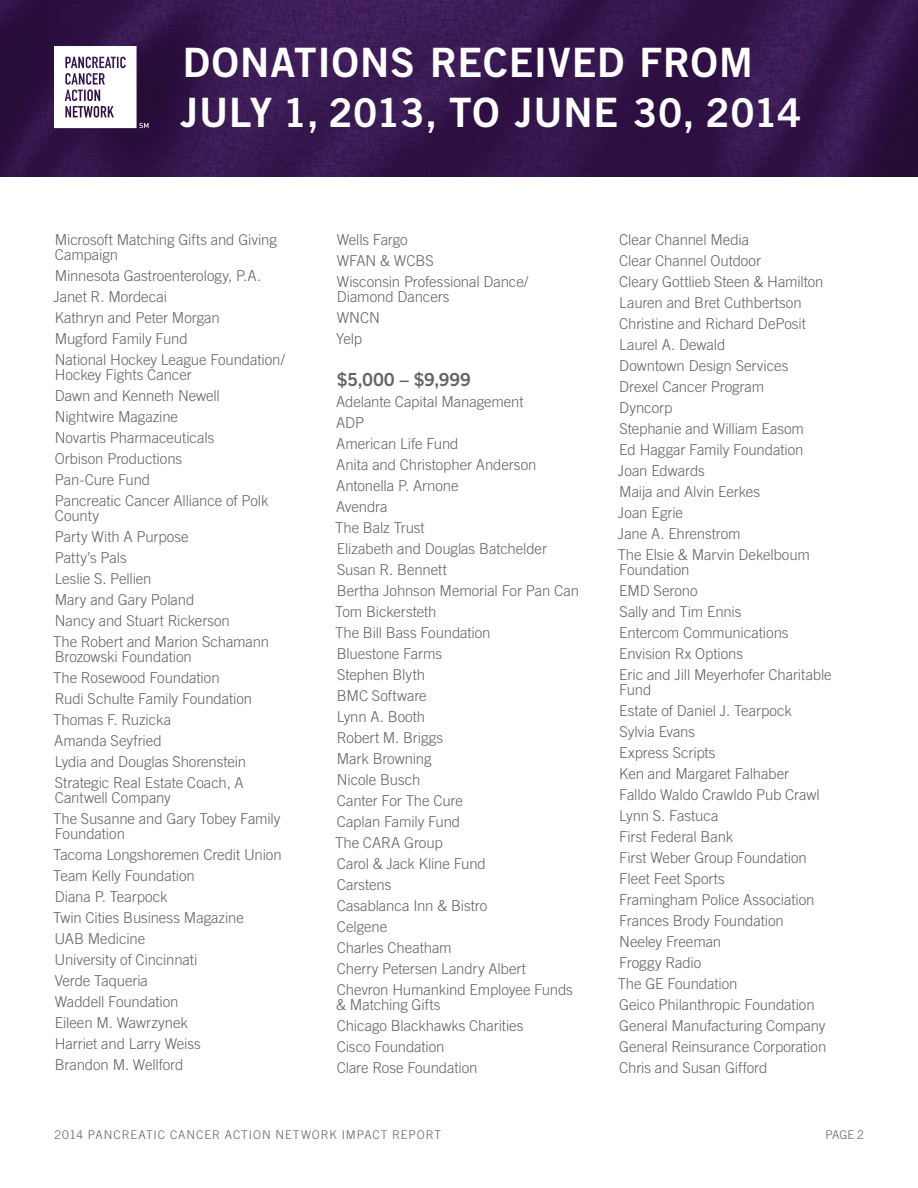
<style>
.page{position:relative;width:918px;height:1188px;background:#fff}
.page>*{position:absolute;margin:0;border:0;box-sizing:border-box;transform-origin:0 0}
.t1{font:40.5px "Trade Gothic LT Std Bd 2";letter-spacing:.02em;color:#fff}
.t2{font:39.75px "Trade Gothic LT Std Bd 2";color:#fff}
.t3{font:18px "Trade Gothic LT Std Bd 2";letter-spacing:-.015em;color:#616466}
.t4{font:300 15px/21px "Trade Gothic LT Std";letter-spacing:-.005em;color:#616466}
.t5{font:300 12px "Trade Gothic LT Std";letter-spacing:.075em;color:#616466}
.s1{font-size:40.5px}
</style>
<div class="page">
<img style="left:0;top:0;width:918px;height:177px">
<svg style="left:54px;top:46px;width:94px;height:82px"></svg>
<h1 class="t1" style="left:183px;top:38px;width:572px">DONATIONS RECEIVED FROM</h1>
<h2 class="t2" style="left:181px;top:88px;width:622px"><span class="s1">JULY</span> 1, 2013, <span class="s1">TO JUNE</span> 30, 2014</h2>
<p class="t4" style="left:55px;top:232px;width:224px;line-height:15px">Microsoft Matching Gifts and Giving<br>Campaign</p>
<p class="t4" style="left:53px;top:265px;width:233px">Minnesota Gastroenterology, P.A.<br>Janet R. Mordecai<br>Kathryn and Peter Morgan<br>Mugford Family Fund<br>National Hockey League Foundation/</p>
<p class="t4" style="left:55px;top:364px;width:215px">Hockey Fights Cancer<br>Dawn and Kenneth Newell<br>Nightwire Magazine<br>Novartis Pharmaceuticals<br>Orbison Productions<br>Pan-Cure Fund<br>Pancreatic Cancer Alliance of Polk</p>
<p class="t4" style="left:53px;top:505px;width:218px">County<br>Party With A Purpose<br>Patty’s Pals<br>Leslie S. Pellien<br>Mary and Gary Poland<br>Nancy and Stuart Rickerson<br>The Robert and Marion Schamann</p>
<p class="t4" style="left:53px;top:646px;width:201px">Brozowski Foundation<br>The Rosewood Foundation<br>Rudi Schulte Family Foundation<br>Thomas F. Ruzicka<br>Amanda Seyfried<br>Lydia and Douglas Shorenstein<br>Strategic Real Estate Coach, A</p>
<p class="t4" style="left:53px;top:787px;width:229px">Cantwell Company<br>The Susanne and Gary Tobey Family</p>
<p class="t4" style="left:53px;top:823px;width:230px">Foundation<br>Tacoma Longshoremen Credit Union<br>Team Kelly Foundation<br>Diana P. Tearpock<br>Twin Cities Business Magazine<br>UAB Medicine<br>University of Cincinnati<br>Verde Taqueria<br>Waddell Foundation<br>Eileen M. Wawrzynek<br>Harriet and Larry Weiss<br>Brandon M. Wellford</p>
<p class="t4" style="left:337px;top:229px;width:193px">Wells Fargo<br>WFAN &amp; WCBS<br>Wisconsin Professional Dance/</p>
<p class="t4" style="left:336px;top:286px;width:115px">Diamond Dancers<br>WNCN<br>Yelp</p>
<p class="t3" style="left:337px;top:368px;width:136px">$5,000 – $9,999</p>
<p class="t4" style="left:335px;top:391px;width:245px">Adelante Capital Management<br>ADP<br>American Life Fund<br>Anita and Christopher Anderson<br>Antonella P. Arnone<br>Avendra<br>The Balz Trust<br>Elizabeth and Douglas Batchelder<br>Susan R. Bennett<br>Bertha Johnson Memorial For Pan Can<br>Tom Bickersteth<br>The Bill Bass Foundation<br>Bluestone Farms<br>Stephen Blyth<br>BMC Software<br>Lynn A. Booth<br>Robert M. Briggs<br>Mark Browning<br>Nicole Busch<br>Canter For The Cure<br>Caplan Family Fund<br>The CARA Group<br>Carol &amp; Jack Kline Fund<br>Carstens<br>Casablanca Inn &amp; Bistro<br>Celgene<br>Charles Cheatham<br>Cherry Petersen Landry Albert<br>Chevron Humankind Employee Funds</p>
<p class="t4" style="left:336px;top:994px;width:189px">&amp; Matching Gifts<br>Chicago Blackhawks Charities<br>Cisco Foundation<br>Clare Rose Foundation</p>
<p class="t4" style="left:618px;top:229px;width:207px">Clear Channel Media<br>Clear Channel Outdoor<br>Cleary Gottlieb Steen &amp; Hamilton<br>Lauren and Bret Cuthbertson<br>Christine and Richard DePosit<br>Laurel A. Dewald<br>Downtown Design Services<br>Drexel Cancer Program<br>Dyncorp<br>Stephanie and William Easom<br>Ed Haggar Family Foundation<br>Joan Edwards<br>Maija and Alvin Eerkes<br>Joan Egrie<br>Jane A. Ehrenstrom<br>The Elsie &amp; Marvin Dekelboum</p>
<p class="t4" style="left:619px;top:559px;width:214px">Foundation<br>EMD Serono<br>Sally and Tim Ennis<br>Entercom Communications<br>Envision Rx Options<br>Eric and Jill Meyerhofer Charitable</p>
<p class="t4" style="left:618px;top:679px;width:210px">Fund<br>Estate of Daniel J. Tearpock<br>Sylvia Evans<br>Express Scripts<br>Ken and Margaret Falhaber<br>Falldo Waldo Crawldo Pub Crawl<br>Lynn S. Fastuca<br>First Federal Bank<br>First Weber Group Foundation<br>Fleet Feet Sports<br>Framingham Police Association<br>Frances Brody Foundation<br>Neeley Freeman<br>Froggy Radio<br>The GE Foundation<br>Geico Philanthropic Foundation<br>General Manufacturing Company<br>General Reinsurance Corporation<br>Chris and Susan Gifford</p>
<p class="t5" style="left:54px;top:1128px;width:388px">2014 PANCREATIC CANCER ACTION NETWORK IMPACT REPORT</p>
<p class="t5" style="left:825px;top:1128px;width:40px">PAGE 2</p>
</div>
